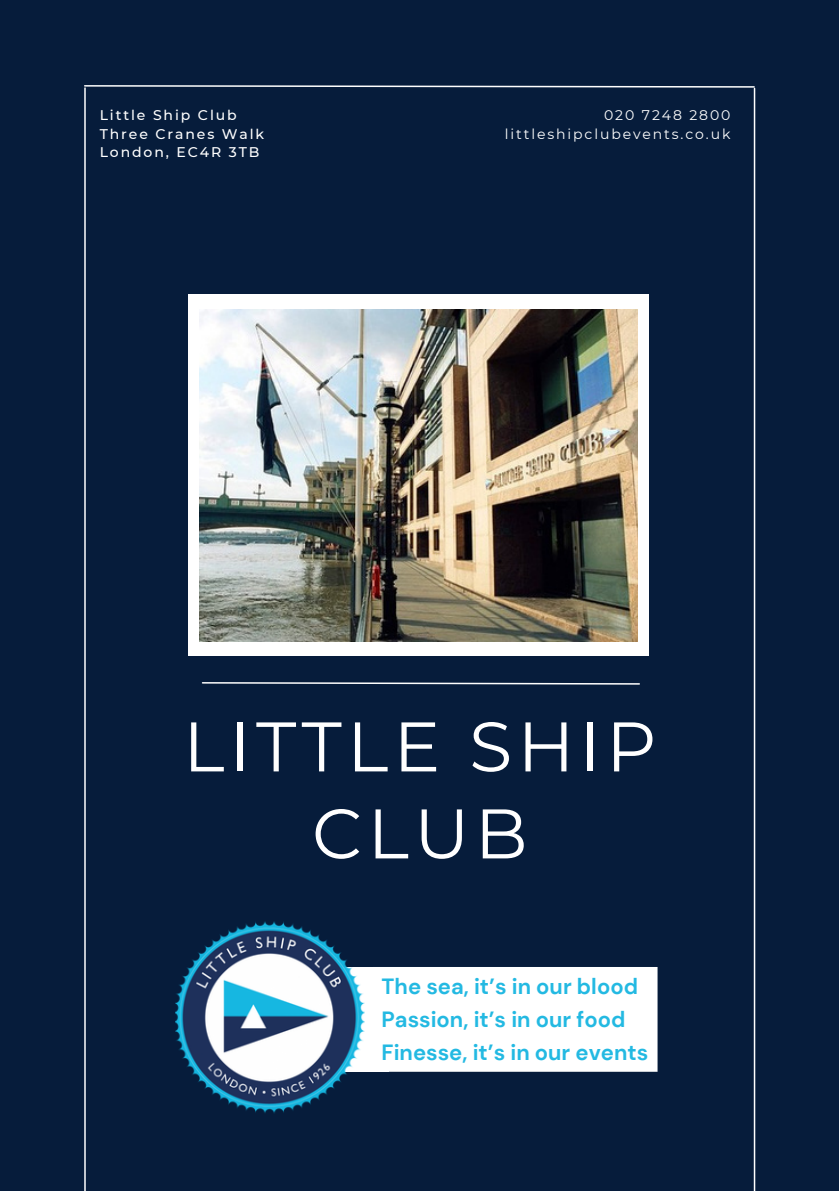
<style>
.page{position:relative;width:839px;height:1191px;background:#fff}
.page>*{position:absolute;margin:0;border:0;box-sizing:border-box;transform-origin:0 0}
.t1{font:70px/87px "Montserrat";letter-spacing:.075em;color:#fff;text-align:center}
.t2{font:700 22px/33px "DM Sans";color:#23b9e2}
.t3{font:500 14px/18.6px "Montserrat";letter-spacing:.135em;color:#fff}
.t4{font:14px/18.6px "Montserrat";letter-spacing:.135em;color:#fff;text-align:right}
</style>
<div class="page">
<div style="left:0;top:0;width:838px;height:1191px;background:#061c3b"></div>
<svg style="left:84px;top:85px;width:671px;height:3px"></svg>
<svg style="left:201px;top:682px;width:439px;height:3px"></svg>
<hr style="left:84px;top:88px;width:2px;height:1103px;background:#fff">
<hr style="left:753px;top:88px;width:2px;height:1103px;background:#fff">
<div style="left:188px;top:294px;width:460px;height:362px;background:#fff"></div>
<img style="left:199px;top:310px;width:438px;height:331px">
<div style="left:310px;top:967px;width:78px;height:105px;background:#fff"></div>
<img style="left:175px;top:921px;width:189px;height:192px">
<div style="left:388px;top:967px;width:269px;height:105px;background:#fff"></div>
<p class="t3" style="left:100px;top:106px;width:166px">Little Ship Club<br>Three Cranes Walk<br>London, EC4R 3TB</p>
<p class="t4" style="left:505px;top:106px;width:227px">020 7248 2800 littleshipclubevents.co.uk</p>
<h1 class="t1" style="left:183px;top:703px;width:474px">LITTLE SHIP<br>CLUB</h1>
<p class="t2" style="left:381px;top:970px;width:268px">The sea, it’s in our blood<br>Passion, it’s in our food<br>Finesse, it’s in our events</p>
</div>
